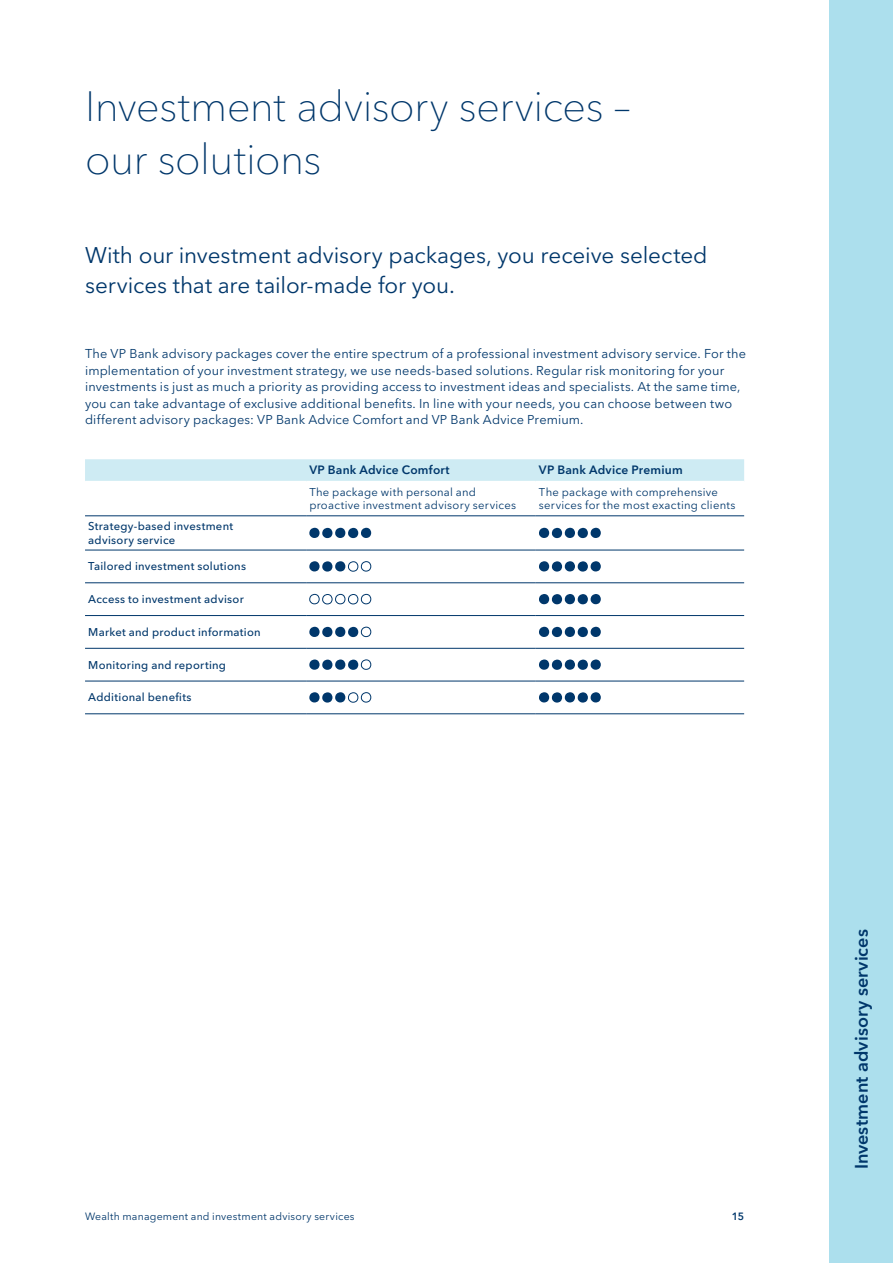
<style>
.page{position:relative;width:893px;height:1263px;background:#fff}
.page>*{position:absolute;margin:0;border:0;box-sizing:border-box;transform-origin:0 0}
.t1{font:100 42px/52.5px "VP Next";letter-spacing:-.01em;color:#00376b}
.t2{font:22.5px/30px "VP Next";letter-spacing:-.005em;color:#00376b}
.t3{font:600 18px "VP Next";letter-spacing:.005em;color:#00376b}
.t4{font:12.75px/16.5px "VP Next";letter-spacing:.01em;color:#00376b}
.t5{font:600 12px "VP Next";letter-spacing:.02em;color:#00376b}
.t6{font:500 11.25px/13.5px "VP Next";letter-spacing:.025em;color:#00376b}
.t7{font:11.25px/13.5px "VP Next";letter-spacing:.025em;color:#00376b}
.t8{font:10.5px "VP Next";letter-spacing:.02em;color:#00376b}
.t9{font:600 10.5px "VP Next";color:#00376b}
</style>
<div class="page">
<div style="left:829px;top:0;width:64px;height:1263px;background:#acdfed"></div>
<div style="left:85px;top:459px;width:659px;height:22px;background:#ceebf3"></div>
<hr style="left:306px;top:516px;width:230px;height:1px;background:#00376b">
<hr style="left:536px;top:516px;width:208px;height:1px;background:#00376b">
<hr style="left:85px;top:516px;width:221px;height:1px;background:#00376b">
<hr style="left:85px;top:550px;width:221px;height:1px;background:#00376b">
<hr style="left:306px;top:550px;width:230px;height:1px;background:#00376b">
<hr style="left:536px;top:550px;width:208px;height:1px;background:#00376b">
<hr style="left:85px;top:582px;width:221px;height:1px;background:#00376b">
<hr style="left:306px;top:582px;width:230px;height:1px;background:#00376b">
<hr style="left:536px;top:582px;width:208px;height:1px;background:#00376b">
<hr style="left:85px;top:615px;width:221px;height:1px;background:#00376b">
<hr style="left:306px;top:615px;width:230px;height:1px;background:#00376b">
<hr style="left:536px;top:615px;width:208px;height:1px;background:#00376b">
<hr style="left:85px;top:648px;width:221px;height:1px;background:#00376b">
<hr style="left:306px;top:648px;width:230px;height:1px;background:#00376b">
<hr style="left:536px;top:648px;width:208px;height:1px;background:#00376b">
<hr style="left:85px;top:681px;width:221px;height:1px;background:#00376b">
<hr style="left:85px;top:713px;width:221px;height:1px;background:#00376b">
<hr style="left:306px;top:681px;width:230px;height:1px;background:#00376b">
<hr style="left:306px;top:713px;width:230px;height:1px;background:#00376b">
<hr style="left:536px;top:681px;width:208px;height:1px;background:#00376b">
<hr style="left:536px;top:713px;width:208px;height:1px;background:#00376b">
<svg style="left:309px;top:528px;width:62px;height:10px"></svg>
<svg style="left:539px;top:528px;width:62px;height:10px"></svg>
<svg style="left:309px;top:561px;width:63px;height:11px"></svg>
<svg style="left:539px;top:561px;width:62px;height:11px"></svg>
<svg style="left:309px;top:594px;width:63px;height:11px"></svg>
<svg style="left:539px;top:594px;width:62px;height:10px"></svg>
<svg style="left:309px;top:626px;width:63px;height:11px"></svg>
<svg style="left:539px;top:627px;width:62px;height:10px"></svg>
<svg style="left:309px;top:659px;width:63px;height:11px"></svg>
<svg style="left:539px;top:659px;width:62px;height:11px"></svg>
<svg style="left:309px;top:692px;width:63px;height:11px"></svg>
<svg style="left:539px;top:692px;width:62px;height:10px"></svg>
<h1 class="t1" style="left:85px;top:80px;width:547px">Investment advisory services – our solutions</h1>
<h2 class="t2" style="left:85px;top:240px;width:624px">With our investment advisory packages, you receive selected services that are tailor-made for you.</h2>
<p class="t4" style="left:85px;top:346px;width:663px">The VP Bank advisory packages cover the entire spectrum of a professional investment advisory service. For the implementation of your investment strategy, we use needs-based solutions. Regular risk monitoring for your investments is just as much a priority as providing access to investment ideas and specialists. At the same time, you can take advantage of exclusive additional benefits. In line with your needs, you can choose between two different advisory packages: VP Bank Advice Comfort and VP Bank Advice Premium.</p>
<p class="t5" style="left:309px;top:463px;width:142px">VP Bank Advice Comfort</p>
<p class="t5" style="left:539px;top:463px;width:145px">VP Bank Advice Premium</p>
<p class="t7" style="left:309px;top:485px;width:208px">The package with personal and proactive investment advisory services</p>
<p class="t7" style="left:539px;top:485px;width:198px">The package with comprehensive services for the most exacting clients</p>
<p class="t6" style="left:88px;top:519px;width:147px">Strategy-based investment advisory service</p>
<p class="t6" style="left:88px;top:560px;width:159px">Tailored investment solutions</p>
<p class="t6" style="left:88px;top:592px;width:157px">Access to investment advisor</p>
<p class="t6" style="left:88px;top:625px;width:174px">Market and product information</p>
<p class="t6" style="left:88px;top:658px;width:139px">Monitoring and reporting</p>
<p class="t6" style="left:88px;top:691px;width:105px">Additional benefits</p>
<p class="t8" style="left:85px;top:1210px;width:271px">Wealth management and investment advisory services</p>
<p class="t9" style="left:732px;top:1210px;width:14px">15</p>
<h3 class="t3" style="left:851px;top:1169px;width:242px;rotate:-90deg">Investment advisory services</h3>
</div>
